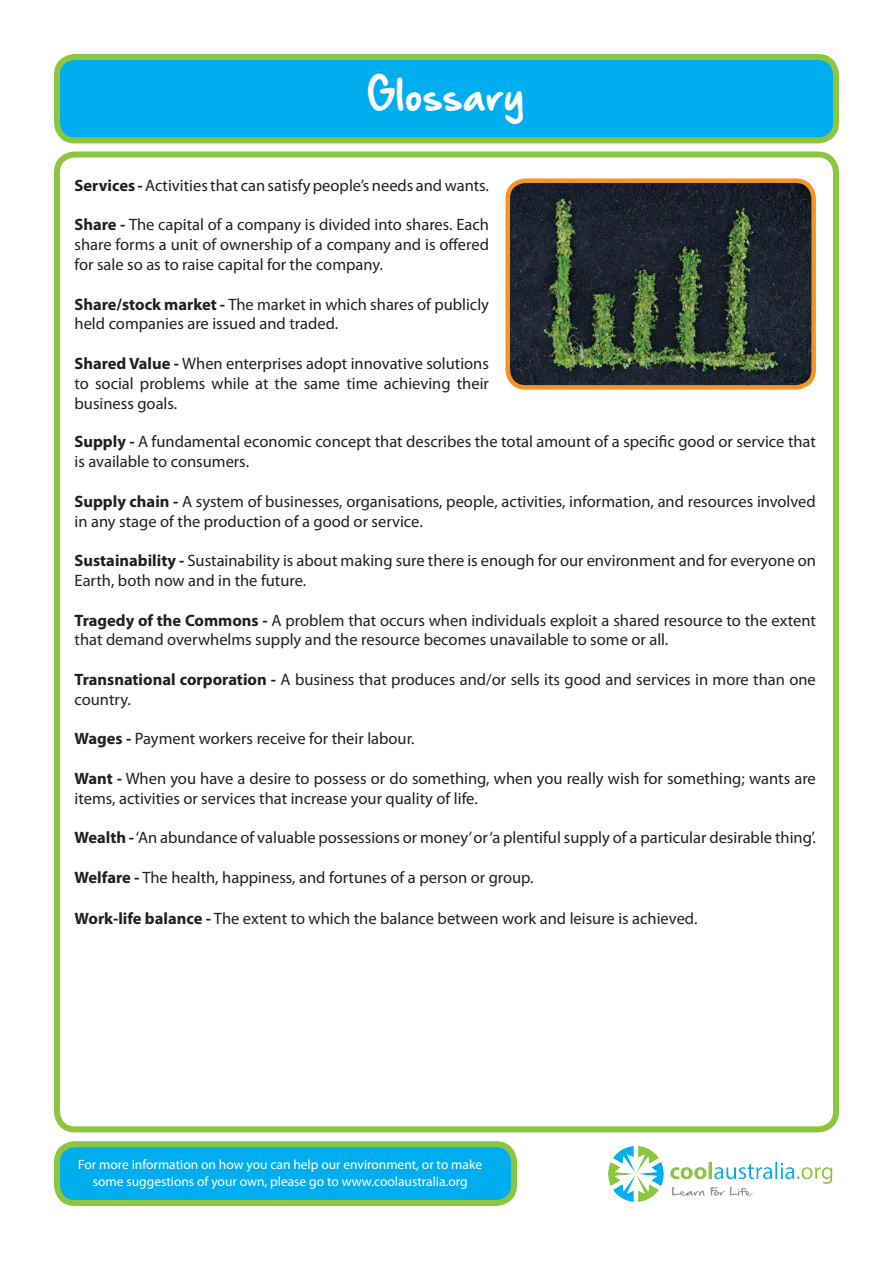
<style>
.page{position:relative;width:893px;height:1263px;background:#fff}
.page>*{position:absolute;margin:0;border:0;box-sizing:border-box;transform-origin:0 0}
.t1{font:36px "Hand Of Sean Demo";color:#fff}
.t2{font:16.5px/19.8px "Myriad Pro";color:#231f20}
.t3{font:13.5px/16.2px "Myriad Pro";color:#fff;text-align:center}
.s1{font-weight:700}
</style>
<div class="page">
<div style="left:54px;top:151px;width:785px;height:981px;border:6px solid #8bc63e;border-radius:18px"></div>
<div style="left:57px;top:57px;width:779px;height:83px;background:#00aeef;border-radius:18px"></div>
<div style="left:54px;top:54px;width:785px;height:89px;border:6px solid #8bc63e;border-radius:18px"></div>
<div style="left:57px;top:1144px;width:457px;height:59px;background:#00aeef;border-radius:18px"></div>
<div style="left:54px;top:1141px;width:463px;height:65px;border:6px solid #8bc63e;border-radius:18px"></div>
<img style="left:510px;top:183px;width:301px;height:202px">
<div style="left:505px;top:178px;width:311px;height:212px;border:4px solid #f79321;border-radius:18px"></div>
<img style="left:608px;top:1146px;width:225px;height:56px">
<h1 class="t1" style="left:368px;top:77px;width:159px">Glossary</h1>
<p class="t2" style="left:75px;top:175px;width:416px"><span class="s1">Services -</span> Activities that can satisfy people’s needs and wants.</p>
<p class="t2" style="left:75px;top:215px;width:416px;text-align:justify"><span class="s1">Share -</span> The capital of a company is divided into shares. Each share forms a unit of ownership of a company and is offered for sale so as to raise capital for the company.</p>
<p class="t2" style="left:75px;top:294px;width:416px"><span class="s1">Share/stock market -</span> The market in which shares of publicly held companies are issued and traded.</p>
<p class="t2" style="left:75px;top:353px;width:416px;text-align:justify"><span class="s1">Shared Value -</span> When enterprises adopt innovative solutions to social problems while at the same time achieving their business goals.</p>
<p class="t2" style="left:75px;top:432px;width:743px"><span class="s1">Supply -</span> A fundamental economic concept that describes the total amount of a specific good or service that is available to consumers.</p>
<p class="t2" style="left:75px;top:491px;width:743px"><span class="s1">Supply chain -</span> A system of businesses, organisations, people, activities, information, and resources involved in any stage of the production of a good or service.</p>
<p class="t2" style="left:75px;top:550px;width:743px"><span class="s1">Sustainability -</span> Sustainability is about making sure there is enough for our environment and for everyone on<br>Earth, both now and in the future.</p>
<p class="t2" style="left:75px;top:610px;width:743px"><span class="s1">Tragedy of the Commons -</span> A problem that occurs when individuals exploit a shared resource to the extent that demand overwhelms supply and the resource becomes unavailable to some or all.</p>
<p class="t2" style="left:75px;top:669px;width:743px"><span class="s1">Transnational corporation -</span> A business that produces and/or sells its good and services in more than one country.</p>
<p class="t2" style="left:75px;top:729px;width:342px"><span class="s1">Wages -</span> Payment workers receive for their labour.</p>
<p class="t2" style="left:75px;top:768px;width:743px"><span class="s1">Want -</span> When you have a desire to possess or do something, when you really wish for something; wants are items, activities or services that increase your quality of life.</p>
<p class="t2" style="left:75px;top:828px;width:743px"><span class="s1">Wealth -</span> ‘An abundance of valuable possessions or money’ or ‘a plentiful supply of a particular desirable thing’.</p>
<p class="t2" style="left:75px;top:867px;width:461px"><span class="s1">Welfare -</span> The health, happiness, and fortunes of a person or group.</p>
<p class="t2" style="left:75px;top:909px;width:624px"><span class="s1">Work-life balance -</span> The extent to which the balance between work and leisure is achieved.</p>
<p class="t3" style="left:78px;top:1156px;width:405px">For more information on how you can help our environment, or to make some suggestions of your own, please go to www.coolaustralia.org</p>
</div>
